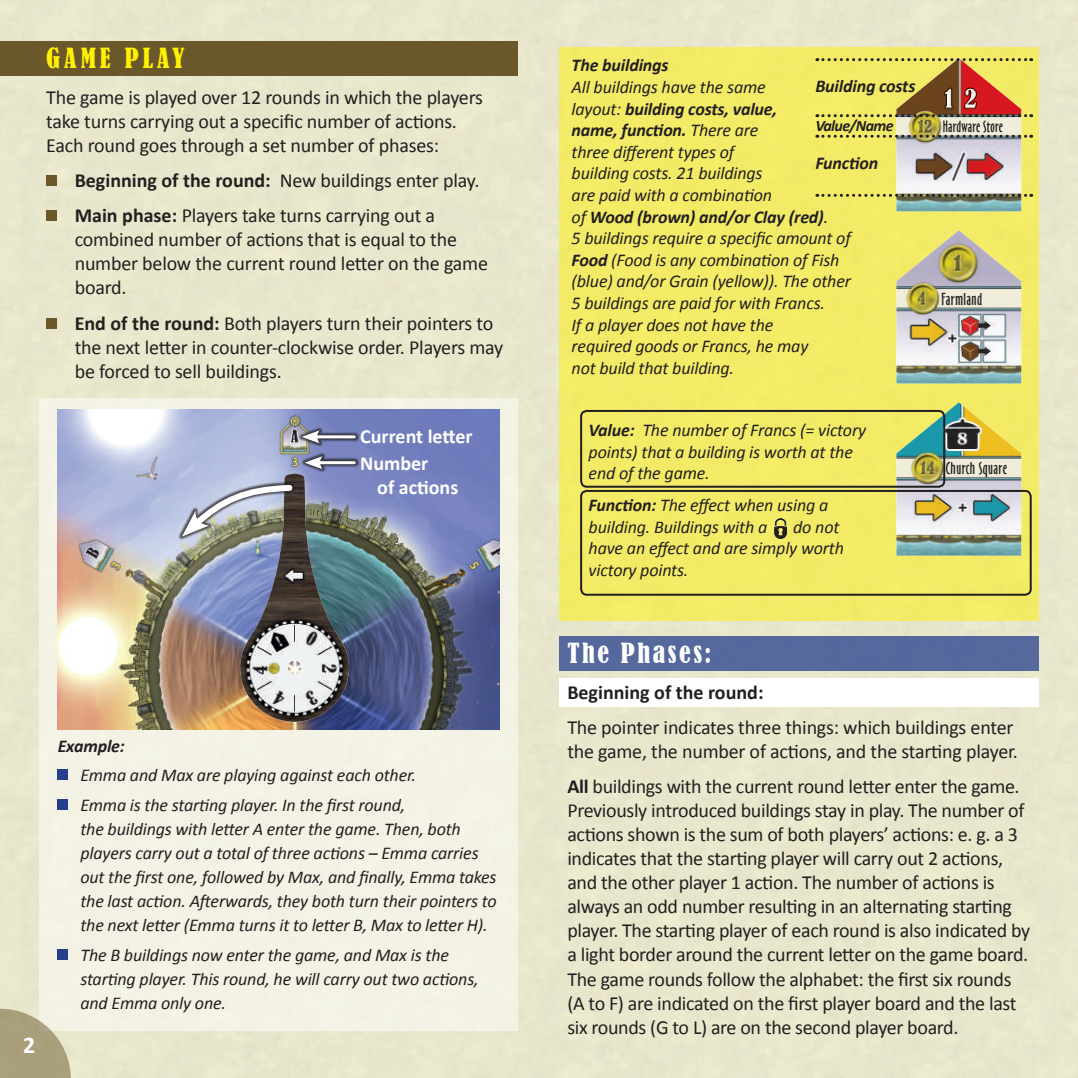
<style>
.page{position:relative;width:1078px;height:1078px;background:#fff}
.page>*{position:absolute;margin:0;border:0;box-sizing:border-box;transform-origin:0 0}
.t1{font:condensed 26px "Bernard";color:#fff}
.t2{font:condensed 26px "Bernard";letter-spacing:.15em;color:#fff101}
.t3{font:700 24px "Calibri";color:#fff}
.t4{font:20px/24px "Calibri";letter-spacing:-.015em;color:#231f20}
.t5{font:700 20px/27.6px "Calibri";color:#fff}
.t6{font:700 20px "Calibri";color:#231f20}
.t7{font:italic 18px/21.6px "Calibri";letter-spacing:-.01em;color:#231f20}
.t8{font:italic 700 18px "Calibri";letter-spacing:-.01em;color:#231f20}
.t9{font:16px/19.2px "Oz Handicraft BT";letter-spacing:.025em;color:#231f20}
.t10{font:italic 700 16px "Calibri";letter-spacing:-.04em;color:#231f20}
.t11{font:15px "Oz Handicraft BT";letter-spacing:.015em;color:#231f20}
.s1{font-weight:700}
.s2{font-family:"Bernard";font-stretch:condensed;font-size:14px}
</style>
<div class="page">
<div style="left:0;top:0;width:1077px;height:1077px;background:#e8e7cd"></div>
<div style="left:559px;top:678px;width:479px;height:28px;background:#fff"></div>
<div style="left:559px;top:636px;width:479px;height:34px;background:#55699d"></div>
<div style="left:0;top:41px;width:517px;height:34px;background:#6a572a"></div>
<div style="left:46px;top:175px;width:10px;height:10px;background:#6a572a"></div>
<div style="left:46px;top:211px;width:10px;height:10px;background:#6a572a"></div>
<div style="left:46px;top:318px;width:10px;height:10px;background:#6a572a"></div>
<div style="left:40px;top:398px;width:477px;height:632px;background:#f3f2e5"></div>
<div style="left:58px;top:769px;width:10px;height:10px;background:#253f8e"></div>
<div style="left:58px;top:799px;width:10px;height:10px;background:#253f8e"></div>
<div style="left:58px;top:948px;width:10px;height:11px;background:#253f8e"></div>
<div style="left:559px;top:47px;width:479px;height:573px;background:#f3eb67"></div>
<img style="left:58px;top:410px;width:441px;height:318px">
<div style="left:178px;top:481px;width:118px;height:59px;background:#231f20;opacity:.75"></div>
<div style="left:298px;top:426px;width:62px;height:21px;background:#231f20;opacity:.75"></div>
<hr style="left:314px;top:435px;width:40px;height:3px;background:#fff">
<svg style="left:301px;top:430px;width:18px;height:13px"></svg>
<div style="left:301px;top:452px;width:59px;height:21px;background:#231f20;opacity:.75"></div>
<hr style="left:317px;top:461px;width:37px;height:3px;background:#fff">
<img style="left:182px;top:456px;width:167px;height:265px">
<img style="left:896px;top:230px;width:124px;height:153px">
<img style="left:896px;top:402px;width:124px;height:153px">
<img style="left:774px;top:518px;width:11px;height:20px">
<div style="left:580px;top:410px;width:364px;height:77px;border:2px solid #231f20;border-radius:6px"></div>
<div style="left:580px;top:490px;width:451px;height:105px;border:2px solid #231f20;border-radius:6px"></div>
<svg style="left:816px;top:58px;width:215px;height:153px"></svg>
<svg style="left:0;top:1008px;width:71px;height:70px;background:#b9b191"></svg>
<h1 class="t2" style="left:46px;top:43px;width:140px">Game play</h1>
<p class="t4" style="left:46px;top:85px;width:438px">The game is played over 12 rounds in which the players take turns carrying out a specific number of actions.<br>Each round goes through a set number of phases:</p>
<p class="t4" style="left:75px;top:163px;width:406px;line-height:35.4px"><span class="s1">Beginning of the round:</span> New buildings enter play.<br><span class="s1">Main phase:</span> Players take turns carrying out a</p>
<p class="t4" style="left:75px;top:228px;width:414px">combined number of actions that is equal to the number below the current round letter on the game board.</p>
<p class="t4" style="left:75px;top:311px;width:430px"><span class="s1">End of the round:</span> Both players turn their pointers to the next letter in counter-clockwise order. Players may be forced to sell buildings.</p>
<p class="t8" style="left:571px;top:54px;width:99px">The buildings</p>
<p class="t7" style="left:571px;top:75px;width:281px">All buildings have the same<br>layout: <span class="s1">building costs, value,<br>name, function.</span> There are<br>three different types of<br>building costs. 21 buildings<br>are paid with a combination<br>of <span class="s1">Wood (brown) and/or Clay (red)</span>.<br>5 buildings require a specific amount of<br><span class="s1">Food</span> (Food is any combination of Fish (blue) and/or Grain (yellow)). The other<br>5 buildings are paid for with Francs.<br>If a player does not have the<br>required goods or Francs, he may<br>not build that building.</p>
<p class="t8" style="left:815px;top:75px;width:102px">Building costs</p>
<p class="t10" style="left:815px;top:115px;width:80px">Value/Name</p>
<p class="t9" style="left:262px;top:117px;width:42px">Farmland</p>
<p class="t9" style="left:602px;top:117px;width:50px">Clay Mound</p>
<p class="t11" style="left:942px;top:118px;width:61px">Hardware Store</p>
<p class="t11" style="left:690px;top:119px;width:66px">Craftsmen’s Yard</p>
<p class="t9" style="left:860px;top:118px;width:53px">Fish Factory</p>
<p class="t9" style="left:835px;top:143px;width:24px"><span class="s2">1</span> per<br>Fish</p>
<p class="t9" style="left:889px;top:171px;width:48px;rotate:-180deg">Restaurant</p>
<p class="t8" style="left:815px;top:151px;width:64px">Function</p>
<p class="t9" style="left:941px;top:289px;width:42px">Farmland</p>
<p class="t9" style="left:723px;top:338px;width:59px;rotate:-180deg">Shipping Line</p>
<p class="t5" style="left:360px;top:422px;width:114px">Current letter<br>Number</p>
<p class="t5" style="left:377px;top:474px;width:83px">of actions</p>
<p class="t7" style="left:588px;top:418px;width:279px"><span class="s1">Value:</span> The number of Francs (= victory points) that a building is worth at the end of the game.</p>
<p class="t7" style="left:588px;top:493px;width:241px"><span class="s1">Function:</span> The effect when using a building. Buildings with a</p>
<p class="t9" style="left:605px;top:458px;width:34px">Sawmill</p>
<p class="t9" style="left:945px;top:458px;width:63px">Church Square</p>
<p class="t7" style="left:588px;top:515px;width:257px;text-indent:204px">do not have an effect and are simply worth victory points.</p>
<p class="t3" style="left:23px;top:1028px;width:14px">2</p>
<h1 class="t1" style="left:567px;top:638px;width:145px">The Phases:</h1>
<p class="t6" style="left:567px;top:679px;width:198px">Beginning of the round:</p>
<p class="t4" style="left:567px;top:715px;width:452px">The pointer indicates three things: which buildings enter the game, the number of actions, and the starting player.</p>
<p class="t4" style="left:567px;top:774px;width:464px"><span class="s1">All</span> buildings with the current round letter enter the game.<br>Previously introduced buildings stay in play. The number of actions shown is the sum of both players’ actions: e. g. a 3 indicates that the starting player will carry out 2 actions, and the other player 1 action. The number of actions is always an odd number resulting in an alternating starting player. The starting player of each round is also indicated by a light border around the current letter on the game board.<br>The game rounds follow the alphabet: the first six rounds (A to F) are indicated on the first player board and the last six rounds (G to L) are on the second player board.</p>
<p class="t8" style="left:58px;top:734px;width:69px">Example:</p>
<p class="t7" style="left:80px;top:759px;width:337px;line-height:29.6px">Emma and Max are playing against each other.<br>Emma is the starting player. In the first round,</p>
<p class="t7" style="left:80px;top:816px;width:417px;line-height:24px">the buildings with letter A enter the game. Then, both players carry out a total of three actions – Emma carries out the first one, followed by Max, and finally, Emma takes the last action. Afterwards, they both turn their pointers to the next letter (Emma turns it to letter B, Max to letter H).</p>
<p class="t7" style="left:80px;top:941px;width:399px;line-height:24px">The B buildings now enter the game, and Max is the starting player. This round, he will carry out two actions, and Emma only one.</p>
<p class="t9" style="left:350px;top:796px;width:42px">Farmland</p>
<p class="t9" style="left:690px;top:796px;width:50px">Clay Mound</p>
<p class="t9" style="left:860px;top:796px;width:60px">Grocery Store</p>
</div>
